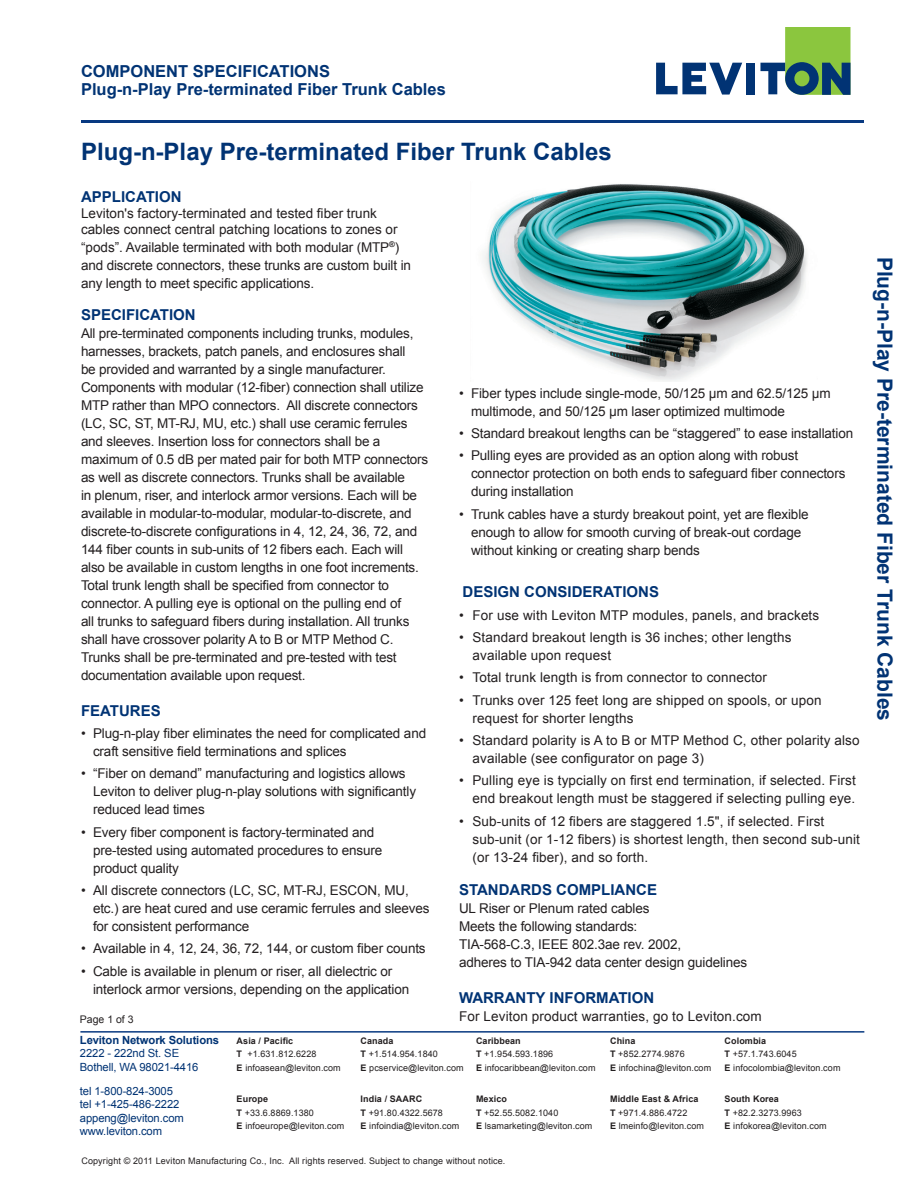
<style>
.page{position:relative;width:918px;height:1188px;background:#fff}
.page>*{position:absolute;margin:0;border:0;box-sizing:border-box;transform-origin:0 0}
.t1{font:700 24px "Arial";color:#013374}
.t2{font:700 21px "Arial";color:#013374}
.t3{font:700 16.5px "Arial";color:#013374}
.t4{font:700 15px "Arial";color:#013374}
.Bullets_Copy{font:13.5px/18px "Arial";letter-spacing:-.01em;color:#231f20}
.Bullets_Copy-2{font:13.5px/18px "Arial";letter-spacing:.01em;color:#231f20}
.t5{font:11.25px/13.5px "Arial";letter-spacing:-.01em;color:#013374}
.t6{font:10.5px "Arial";color:#231f20}
.t7{font:9px/13.5px "Arial";letter-spacing:.01em;color:#231f20}
.t8{font:700 9px "Arial";letter-spacing:.01em;color:#231f20}
.s1{font-weight:700}
</style>
<div class="page">
<svg style="left:656px;top:63px;width:86px;height:32px"></svg>
<div style="left:746px;top:63px;width:9px;height:31px;background:#013374"></div>
<svg style="left:760px;top:27px;width:90px;height:68px"></svg>
<hr style="left:81px;top:120px;width:783px;height:3px;background:#083981">
<img style="left:484px;top:184px;width:323px;height:197px">
<hr style="left:80px;top:1031px;width:784px;height:2px;background:#083981">
<p class="t3" style="left:81px;top:60px;width:251px">COMPONENT SPECIFICATIONS</p>
<p class="t3" style="left:81px;top:78px;width:366px">Plug-n-Play Pre-terminated Fiber Trunk Cables</p>
<p class="t1" style="left:81px;top:136px;width:532px">Plug-n-Play Pre-terminated Fiber Trunk Cables</p>
<p class="t4" style="left:81px;top:186px;width:102px">APPLICATION</p>
<p class="Bullets_Copy" style="left:81px;top:205px;width:318px;line-height:16.2px">Leviton's factory-terminated and tested fiber trunk cables connect central patching locations to zones or</p>
<p class="Bullets_Copy" style="left:81px;top:238px;width:332px">“pods”. Available terminated with both modular (MTP<sup>®</sup>) and discrete connectors, these trunks are custom built in any length to meet specific applications.</p>
<p class="t4" style="left:81px;top:304px;width:116px">SPECIFICATION</p>
<p class="Bullets_Copy" style="left:81px;top:324px;width:349px">All pre-terminated components including trunks, modules, harnesses, brackets, patch panels, and enclosures shall<br>be provided and warranted by a single manufacturer.<br>Components with modular (12-fiber) connection shall utilize MTP rather than MPO connectors. All discrete connectors (LC, SC, ST, MT-RJ, MU, etc.) shall use ceramic ferrules and sleeves. Insertion loss for connectors shall be a maximum of 0.5 dB per mated pair for both MTP connectors as well as discrete connectors. Trunks shall be available<br>in plenum, riser, and interlock armor versions. Each will be available in modular-to-modular, modular-to-discrete, and discrete-to-discrete configurations in 4, 12, 24, 36, 72, and 144 fiber counts in sub-units of 12 fibers each. Each will also be available in custom lengths in one foot increments.<br>Total trunk length shall be specified from connector to connector. A pulling eye is optional on the pulling end of<br>all trunks to safeguard fibers during installation. All trunks shall have crossover polarity A to B or MTP Method C.<br>Trunks shall be pre-terminated and pre-tested with test documentation available upon request.</p>
<p class="t4" style="left:81px;top:700px;width:81px">FEATURES</p>
<p class="Bullets_Copy" style="left:93px;top:724px;width:335px;text-indent:-12px">• Plug-n-play fiber eliminates the need for complicated and craft sensitive field terminations and splices</p>
<p class="Bullets_Copy" style="left:93px;top:765px;width:325px;text-indent:-12px">• “Fiber on demand” manufacturing and logistics allows<br>Leviton to deliver plug-n-play solutions with significantly reduced lead times</p>
<p class="Bullets_Copy" style="left:93px;top:823px;width:291px;text-indent:-12px">• Every fiber component is factory-terminated and pre-tested using automated procedures to ensure product quality</p>
<p class="Bullets_Copy" style="left:93px;top:881px;width:338px;text-indent:-12px">• All discrete connectors (LC, SC, MT-RJ, ESCON, MU, etc.) are heat cured and use ceramic ferrules and sleeves for consistent performance</p>
<p class="Bullets_Copy" style="left:81px;top:940px;width:346px">• Available in 4, 12, 24, 36, 72, 144, or custom fiber counts</p>
<p class="Bullets_Copy" style="left:93px;top:962px;width:318px;text-indent:-12px">• Cable is available in plenum or riser, all dielectric or interlock armor versions, depending on the application</p>
<p class="Bullets_Copy" style="left:471px;top:384px;width:361px;text-indent:-12px">• Fiber types include single-mode, 50/125 µm and 62.5/125 µm multimode, and 50/125 µm laser optimized multimode</p>
<p class="Bullets_Copy" style="left:459px;top:424px;width:396px">• Standard breakout lengths can be “staggered” to ease installation</p>
<p class="Bullets_Copy" style="left:471px;top:447px;width:376px;text-indent:-12px">• Pulling eyes are provided as an option along with robust connector protection on both ends to safeguard fiber connectors during installation</p>
<p class="Bullets_Copy" style="left:471px;top:505px;width:339px;text-indent:-12px">• Trunk cables have a sturdy breakout point, yet are flexible enough to allow for smooth curving of break-out cordage without kinking or creating sharp bends</p>
<p class="t4" style="left:463px;top:582px;width:198px">DESIGN CONSIDERATIONS</p>
<p class="Bullets_Copy-2" style="left:459px;top:606px;width:362px">• For use with Leviton MTP modules, panels, and brackets</p>
<p class="Bullets_Copy-2" style="left:472px;top:628px;width:321px;text-indent:-14px">• Standard breakout length is 36 inches; other lengths available upon request</p>
<p class="Bullets_Copy-2" style="left:459px;top:669px;width:310px">• Total trunk length is from connector to connector</p>
<p class="Bullets_Copy-2" style="left:472px;top:691px;width:351px;text-indent:-14px">• Trunks over 125 feet long are shipped on spools, or upon request for shorter lengths</p>
<p class="Bullets_Copy-2" style="left:472px;top:731px;width:389px;text-indent:-14px">• Standard polarity is A to B or MTP Method C, other polarity also available (see configurator on page 3)</p>
<p class="Bullets_Copy-2" style="left:459px;top:772px;width:398px;text-align:right">• Pulling eye is typcially on first end termination, if selected. First end breakout length must be staggered if selecting pulling eye.</p>
<p class="Bullets_Copy-2" style="left:472px;top:812px;width:389px;text-indent:-14px">• Sub-units of 12 fibers are staggered 1.5", if selected. First sub-unit (or 1-12 fibers) is shortest length, then second sub-unit (or 13-24 fiber), and so forth.</p>
<p class="t4" style="left:459px;top:880px;width:200px">STANDARDS COMPLIANCE</p>
<p class="Bullets_Copy" style="left:459px;top:899px;width:192px">UL Riser or Plenum rated cables</p>
<p class="Bullets_Copy" style="left:459px;top:917px;width:180px">Meets the following standards:</p>
<p class="Bullets_Copy" style="left:459px;top:935px;width:290px">TIA-568-C.3, IEEE 802.3ae rev. 2002,<br>adheres to TIA-942 data center design guidelines</p>
<p class="t4" style="left:459px;top:988px;width:197px">WARRANTY INFORMATION</p>
<p class="t6" style="left:80px;top:1013px;width:55px">Page 1 of 3</p>
<p class="Bullets_Copy-2" style="left:459px;top:1007px;width:304px">For Leviton product warranties, go to Leviton.com</p>
<p class="t5" style="left:80px;top:1033px;width:141px"><span class="s1">Leviton Network Solutions<br></span>2222 - 222nd St. SE<br>Bothell, WA 98021-4416</p>
<p class="t5" style="left:80px;top:1084px;width:95px">tel 1-800-824-3005</p>
<p class="t5" style="left:80px;top:1098px;width:101px">tel +1-425-486-2222</p>
<p class="t5" style="left:80px;top:1111px;width:105px">appeng@leviton.com</p>
<p class="t5" style="left:80px;top:1125px;width:84px">www.leviton.com</p>
<p class="t7" style="left:237px;top:1034px;width:106px"><span class="s1">Asia / Pacific<br>T</span> +1.631.812.6228<br><span class="s1">E</span> infoasean@leviton.com</p>
<p class="t7" style="left:361px;top:1034px;width:105px"><span class="s1">Canada<br>T</span> +1.514.954.1840<br><span class="s1">E</span> pcservice@leviton.com</p>
<p class="t7" style="left:476px;top:1034px;width:121px"><span class="s1">Caribbean<br>T</span> +1.954.593.1896<br><span class="s1">E</span> infocaribbean@leviton.com</p>
<p class="t8" style="left:610px;top:1035px;width:27px">China</p>
<p class="t8" style="left:725px;top:1035px;width:43px">Colombia</p>
<p class="t7" style="left:725px;top:1047px;width:117px"><span class="s1">T</span> +57.1.743.6045<br><span class="s1">E</span> infocolombia@leviton.com</p>
<p class="t7" style="left:610px;top:1047px;width:103px"><span class="s1">T</span> +852.2774.9876<br><span class="s1">E</span> infochina@leviton.com</p>
<p class="t7" style="left:476px;top:1092px;width:118px"><span class="s1">Mexico<br>T</span> +52.55.5082.1040<br><span class="s1">E</span> lsamarketing@leviton.com</p>
<p class="t7" style="left:610px;top:1092px;width:95px"><span class="s1">Middle East &amp; Africa<br>T</span> +971.4.886.4722<br><span class="s1">E</span> lmeinfo@leviton.com</p>
<p class="t7" style="left:725px;top:1092px;width:104px"><span class="s1">South Korea<br>T</span> +82.2.3273.9963<br><span class="s1">E</span> infokorea@leviton.com</p>
<p class="t7" style="left:81px;top:1154px;width:426px">Copyright © 2011 Leviton Manufacturing Co., Inc. All rights reserved. Subject to change without notice.</p>
<p class="t7" style="left:237px;top:1092px;width:109px"><span class="s1">Europe<br>T</span> +33.6.8869.1380<br><span class="s1">E</span> infoeurope@leviton.com</p>
<p class="t8" style="left:361px;top:1093px;width:63px">India / SAARC</p>
<p class="t7" style="left:361px;top:1106px;width:100px"><span class="s1">T</span> +91.80.4322.5678<br><span class="s1">E</span> infoindia@leviton.com</p>
<p class="t2" style="left:899px;top:256px;width:466px;rotate:90deg">Plug-n-Play Pre-terminated Fiber Trunk Cables</p>
</div>
